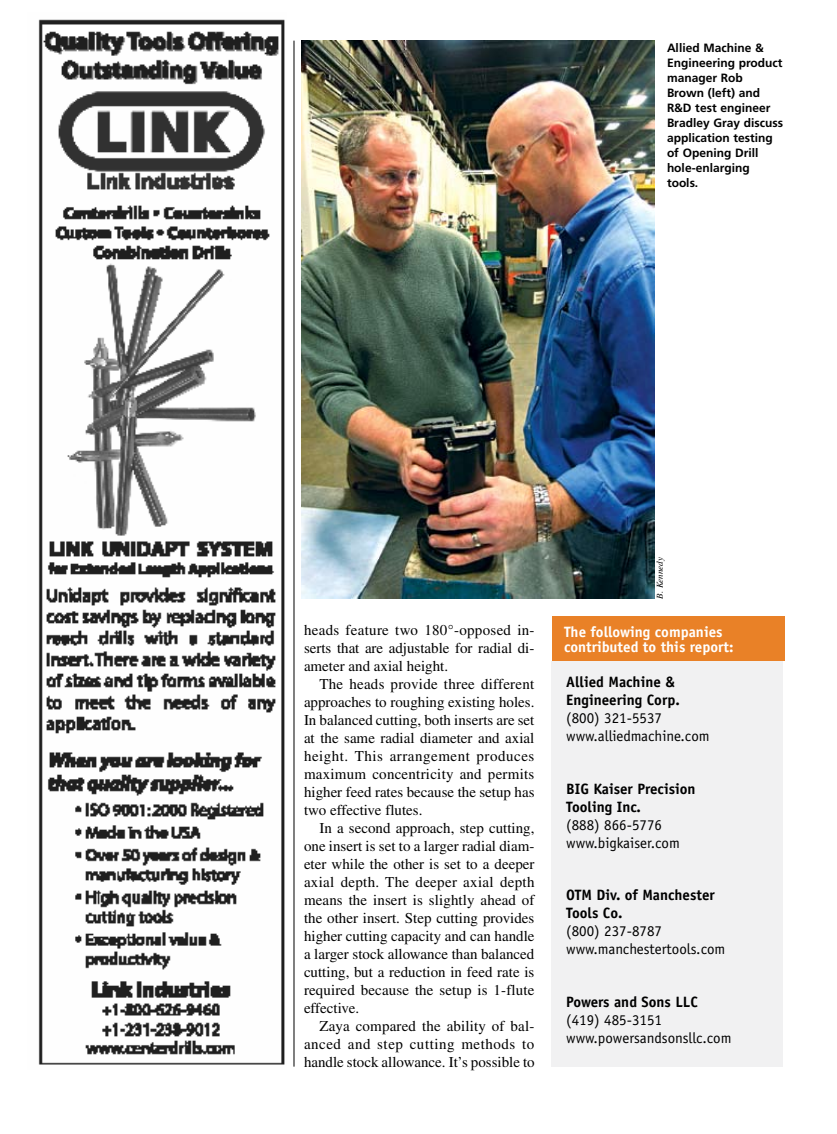
<style>
.page{position:relative;width:837px;height:1134px;background:#fff}
.page>*{position:absolute;margin:0;border:0;box-sizing:border-box;transform-origin:0 0}
.t1{font:15px/18px "Times";color:#000;text-align:justify}
.t2{font:15px/18px "Officina Sans";color:#000}
.t3{font:700 15px/18px "Officina Sans";color:#000}
.t4{font:700 15px/15.6px "Officina Sans";color:#fff}
.t5{font:700 12px/15px "Frutiger";color:#000}
.t6{font:italic 9px "Times";color:#000}
</style>
<div class="page">
<img style="left:38px;top:19px;width:247px;height:1046px">
<hr style="left:294px;top:41px;width:1px;height:1026px;background:#000">
<div style="left:551px;top:661px;width:232px;height:405px;background:#f1f1f2"></div>
<div style="left:552px;top:616px;width:232px;height:45px;background:#e98127"></div>
<img style="left:302px;top:40px;width:352px;height:558px">
<p class="t5" style="left:667px;top:40px;width:118px">Allied Machine &amp;<br>Engineering product manager Rob<br>Brown (left) and<br>R&amp;D test engineer<br>Bradley Gray discuss application testing of Opening Drill hole-enlarging tools.</p>
<p class="t1" style="left:304px;top:620px;width:232px">heads feature two 180°-opposed in&shy;serts that are adjustable for radial di&shy;ameter and axial height.</p>
<p class="t1" style="left:304px;top:674px;width:232px;text-indent:15px">The heads provide three different approaches to roughing existing holes.<br>In balanced cutting, both inserts are set at the same radial diameter and axial height. This arrangement produces maximum concentricity and permits higher feed rates because the setup has two effective flutes.</p>
<p class="t1" style="left:304px;top:818px;width:232px;text-indent:15px">In a second approach, step cutting, one insert is set to a larger radial diam&shy;eter while the other is set to a deeper axial depth. The deeper axial depth means the insert is slightly ahead of the other insert. Step cutting provides higher cutting capacity and can handle a larger stock allowance than balanced cutting, but a reduction in feed rate is required because the setup is 1-flute effective.</p>
<p class="t1" style="left:304px;top:1016px;width:232px;text-indent:15px">Zaya compared the ability of bal&shy;anced and step cutting methods to handle stock allowance. It’s possible to</p>
<p class="t6" style="left:655px;top:598px;width:43px;rotate:-90deg">B. Kennedy</p>
<p class="t4" style="left:564px;top:624px;width:171px">The following companies contributed- to this report:</p>
<p class="t3" style="left:566px;top:673px;width:115px">Allied Machine &amp;<br>Engineering Corp.</p>
<p class="t2" style="left:566px;top:709px;width:145px">(800) 321-5537 www.alliedmachine.com</p>
<p class="t3" style="left:566px;top:780px;width:131px">BIG Kaiser Precision<br>Tooling Inc.</p>
<p class="t2" style="left:566px;top:816px;width:115px">(888) 866-5776 www.bigkaiser.com</p>
<p class="t3" style="left:566px;top:886px;width:150px">OTM Div. of Manchester<br>Tools Co.</p>
<p class="t2" style="left:566px;top:922px;width:161px">(800) 237-8787 www.manchestertools.com</p>
<p class="t3" style="left:566px;top:993px;width:133px">Powers and Sons LLC</p>
<p class="t2" style="left:566px;top:1011px;width:167px">(419) 485-3151 www.powersandsonsllc.com</p>
</div>
